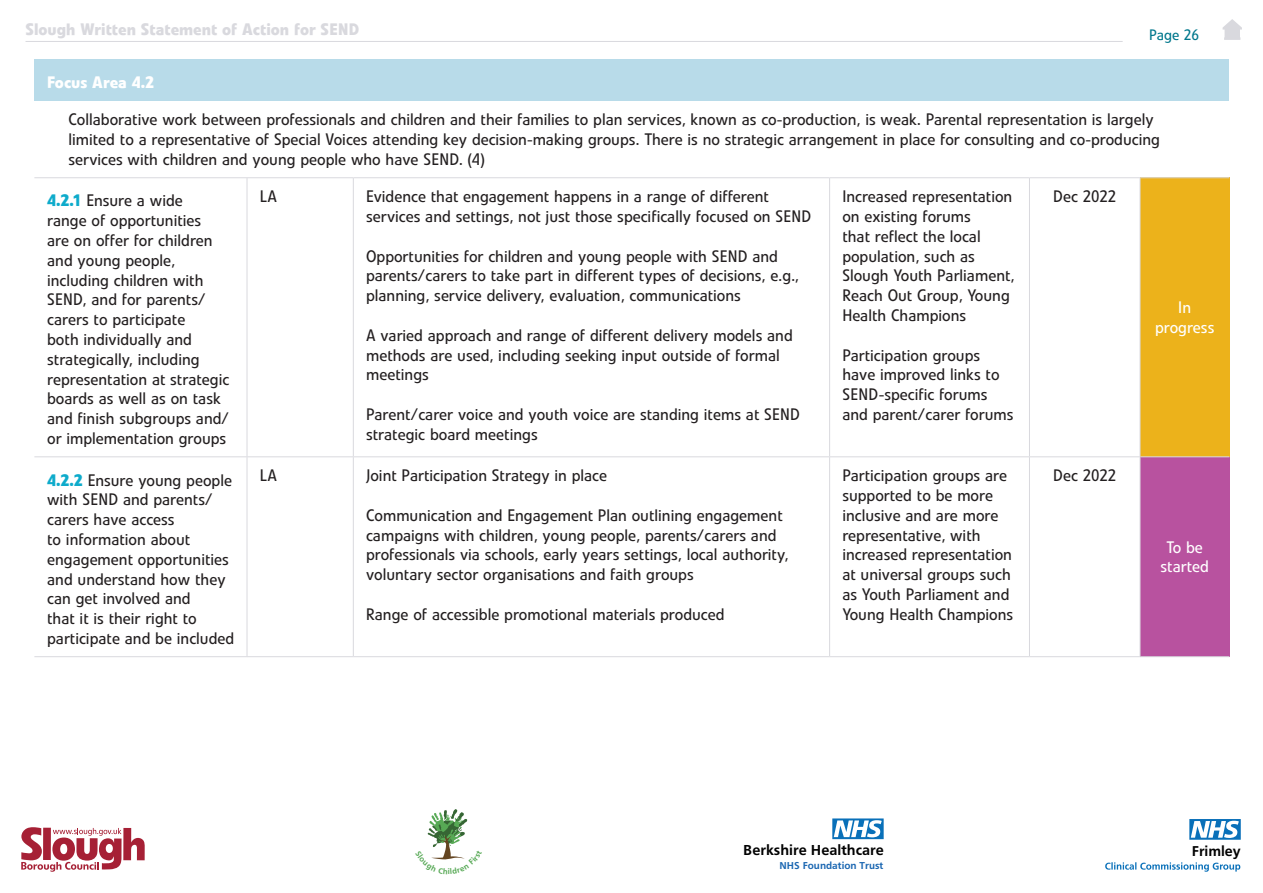
<style>
.page{position:relative;width:1263px;height:893px;background:#fff}
.page>*{position:absolute;margin:0;border:0;box-sizing:border-box;transform-origin:0 0}
.Table_body{font:16.5px/19.8px "Evo BQ";color:#231f20}
.Body{font:16.5px/19.8px "Evo BQ";color:#231f20}
.t1{font:700 16.5px "Evo BQ";color:#d9d9de}
.Table_body-2{font:16.5px/19.8px "Evo BQ";color:#fff;text-align:center}
.Table_heading_w{font:700 16.5px "Evo BQ";color:#fff}
.t2{font:700 15px "Frutiger";color:#000001}
.t3{font:15px "Evo BQ";color:#00778c}
.t4{font:700 14.85px "Frutiger";color:#000001}
.t5{font:700 10.5px "Frutiger";color:#1b67b2}
.s1{font-weight:700;color:#0eabcb}
</style>
<div class="page">
<svg style="left:1105px;top:862px;width:135px;height:10px"></svg>
<svg style="left:1189px;top:819px;width:52px;height:21px"></svg>
<svg style="left:21px;top:827px;width:124px;height:45px"></svg>
<hr style="left:26px;top:41px;width:1097px;height:1px;background:#d9d9de">
<svg style="left:832px;top:818px;width:52px;height:21px"></svg>
<svg style="left:1222px;top:19px;width:20px;height:21px"></svg>
<div style="left:34px;top:60px;width:1195px;height:41px;background:#b8dbe9"></div>
<div style="left:1140px;top:178px;width:89px;height:279px;background:#ecb21b"></div>
<div style="left:1140px;top:457px;width:89px;height:200px;background:#b8529f"></div>
<hr style="left:34px;top:177px;width:213px;height:1px;background:#d9d9de">
<hr style="left:247px;top:177px;width:106px;height:1px;background:#d9d9de">
<hr style="left:353px;top:177px;width:477px;height:1px;background:#d9d9de">
<hr style="left:830px;top:177px;width:199px;height:1px;background:#d9d9de">
<hr style="left:1029px;top:177px;width:111px;height:1px;background:#d9d9de">
<hr style="left:1140px;top:177px;width:89px;height:1px;background:#d9d9de">
<hr style="left:1140px;top:178px;width:1px;height:278px;background:#d9d9de">
<hr style="left:1140px;top:456px;width:89px;height:1px;background:#d9d9de">
<hr style="left:1140px;top:457px;width:1px;height:199px;background:#d9d9de">
<hr style="left:1140px;top:656px;width:89px;height:1px;background:#d9d9de">
<hr style="left:247px;top:178px;width:1px;height:278px;background:#d9d9de">
<hr style="left:353px;top:178px;width:1px;height:278px;background:#d9d9de">
<hr style="left:829px;top:178px;width:1px;height:278px;background:#d9d9de">
<hr style="left:1029px;top:178px;width:1px;height:278px;background:#d9d9de">
<hr style="left:34px;top:456px;width:213px;height:1px;background:#d9d9de">
<hr style="left:247px;top:456px;width:106px;height:1px;background:#d9d9de">
<hr style="left:247px;top:457px;width:1px;height:199px;background:#d9d9de">
<hr style="left:353px;top:456px;width:477px;height:1px;background:#d9d9de">
<hr style="left:353px;top:457px;width:1px;height:199px;background:#d9d9de">
<hr style="left:830px;top:456px;width:199px;height:1px;background:#d9d9de">
<hr style="left:829px;top:457px;width:1px;height:199px;background:#d9d9de">
<hr style="left:1029px;top:456px;width:111px;height:1px;background:#d9d9de">
<hr style="left:1029px;top:457px;width:1px;height:199px;background:#d9d9de">
<hr style="left:34px;top:656px;width:213px;height:1px;background:#d9d9de">
<hr style="left:247px;top:656px;width:106px;height:1px;background:#d9d9de">
<hr style="left:353px;top:656px;width:477px;height:1px;background:#d9d9de">
<hr style="left:830px;top:656px;width:199px;height:1px;background:#d9d9de">
<hr style="left:1029px;top:656px;width:111px;height:1px;background:#d9d9de">
<svg style="left:427px;top:809px;width:41px;height:51px"></svg>
<p class="t1" style="left:26px;top:19px;width:335px">Slough Written Statement of Action for SEND</p>
<p class="t3" style="left:1149px;top:26px;width:51px">Page 26</p>
<p class="Table_heading_w" style="left:47px;top:72px;width:108px">Focus Area 4.2</p>
<p class="Body" style="left:68px;top:110px;width:1093px">Collaborative work between professionals and children and their families to plan services, known as co-production, is weak. Parental representation is largely limited to a representative of Special Voices attending key decision-making groups. There is no strategic arrangement in place for consulting and co-producing services with children and young people who have SEND. (4)</p>
<p class="Table_body" style="left:47px;top:191px;width:184px"><span class="s1">4.2.1</span> Ensure a wide<br>range of opportunities<br>are on offer for children and young people, including children with<br>SEND, and for parents/ carers to participate<br>both individually and strategically, including representation at strategic boards as well as on task and finish subgroups and/ or implementation groups</p>
<p class="Table_body" style="left:260px;top:187px;width:19px">LA</p>
<p class="Table_body" style="left:366px;top:187px;width:447px">Evidence that engagement happens in a range of different services and settings, not just those specifically focused on SEND</p>
<p class="Table_body" style="left:1053px;top:187px;width:65px">Dec 2022</p>
<p class="Table_body" style="left:842px;top:187px;width:174px">Increased representation on existing forums<br>that reflect the local population, such as<br>Slough Youth Parliament,<br>Reach Out Group, Young<br>Health Champions</p>
<p class="Table_body" style="left:842px;top:345px;width:173px">Participation groups have improved links to<br>SEND-specific forums and parent/carer forums</p>
<p class="Table_body" style="left:366px;top:246px;width:434px">Opportunities for children and young people with SEND and parents/carers to take part in different types of decisions, e.g., planning, service delivery, evaluation, communications</p>
<p class="Table_body" style="left:366px;top:325px;width:428px">A varied approach and range of different delivery models and methods are used, including seeking input outside of formal meetings</p>
<p class="Table_body" style="left:366px;top:405px;width:435px">Parent/carer voice and youth voice are standing items at SEND strategic board meetings</p>
<p class="Table_body-2" style="left:1155px;top:298px;width:61px">In progress</p>
<p class="Table_body" style="left:47px;top:470px;width:189px"><span class="s1">4.2.2</span> Ensure young people with SEND and parents/ carers have access<br>to information about engagement opportunities and understand how they can get involved and<br>that it is their right to participate and be included</p>
<p class="Table_body" style="left:260px;top:466px;width:19px">LA</p>
<p class="Table_body" style="left:366px;top:466px;width:243px">Joint Participation Strategy in place</p>
<p class="Table_body" style="left:366px;top:505px;width:424px">Communication and Engagement Plan outlining engagement campaigns with children, young people, parents/carers and professionals via schools, early years settings, local authority, voluntary sector organisations and faith groups</p>
<p class="Table_body" style="left:366px;top:604px;width:360px">Range of accessible promotional materials produced</p>
<p class="Table_body" style="left:842px;top:466px;width:172px">Participation groups are supported to be more inclusive and are more representative, with increased representation at universal groups such as Youth Parliament and<br>Young Health Champions</p>
<p class="Table_body" style="left:1053px;top:466px;width:65px">Dec 2022</p>
<p class="Table_body-2" style="left:1160px;top:537px;width:50px">To be started</p>
<p class="t2" style="left:743px;top:842px;width:142px">Berkshire Healthcare</p>
<p class="t5" style="left:779px;top:859px;width:105px">NHS Foundation Trust</p>
<p class="t4" style="left:1192px;top:842px;width:51px">Frimley</p>
</div>
